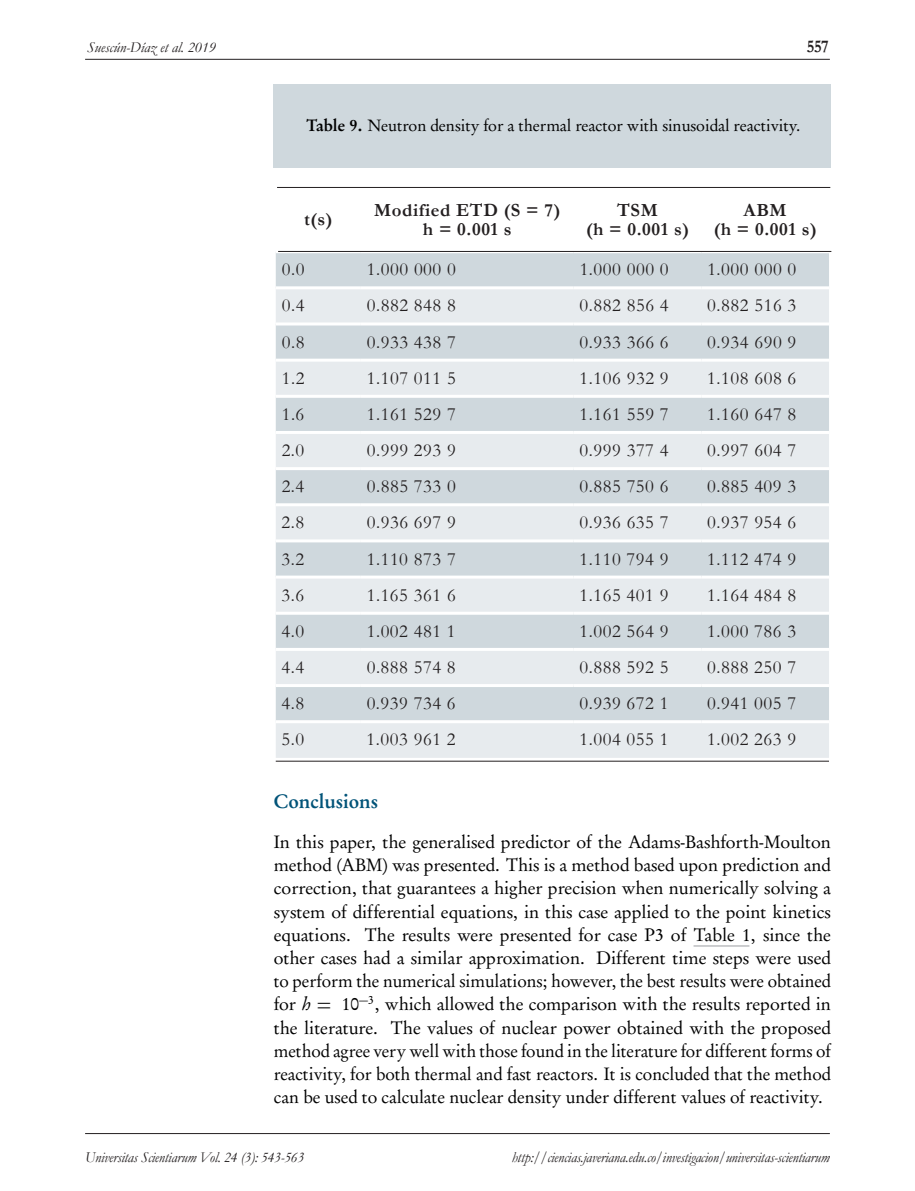
<style>
.page{position:relative;width:915px;height:1191px;background:#fff}
.page>*{position:absolute;margin:0;border:0;box-sizing:border-box;transform-origin:0 0}
.t1{font:500 19.5px "Garamond No 8";color:#005378}
.t2{font:18.6px "Garamond";letter-spacing:.03em;color:#231f20}
.t3{font:700 18.6px/19.5px "Garamond";letter-spacing:.03em;color:#231f20;text-align:center}
.t4{font:18px/23.2px "Garamond No 8";color:#000;text-align:justify}
.t5{font:700 18px "Garamond";color:#231f20;scale:.9 1}
.t6{font:16.5px "Garamond No 8";color:#000}
.t7{font:italic 15px "Garamond";letter-spacing:-.01em;color:#231f20;scale:.95 1}
.t8{font:italic 15px "Garamond";letter-spacing:-.01em;color:#231f20}
.s1{font-weight:500}
.s2{font-style:italic}
.s3{font-family:"Math Design GM Regular OT1 10"}
</style>
<div class="page">
<hr style="left:85px;top:59px;width:744px;height:1px;background:#231f20">
<hr style="left:85px;top:1133px;width:744px;height:1px;background:#231f20">
<div style="left:274px;top:84px;width:556px;height:84px;background:#cfd8dd"></div>
<div style="left:276px;top:253px;width:552px;height:33px;background:#cfd8dd"></div>
<svg style="left:276px;top:289px;width:552px;height:469px;background:#dce2e6"></svg>
<hr style="left:276px;top:322px;width:85px;height:3px;background:#fff">
<hr style="left:361px;top:322px;width:212px;height:3px;background:#fff">
<hr style="left:573px;top:322px;width:128px;height:3px;background:#fff">
<hr style="left:701px;top:322px;width:127px;height:3px;background:#fff">
<hr style="left:276px;top:359px;width:85px;height:3px;background:#fff">
<hr style="left:361px;top:359px;width:212px;height:3px;background:#fff">
<hr style="left:573px;top:359px;width:128px;height:3px;background:#fff">
<hr style="left:701px;top:359px;width:127px;height:3px;background:#fff">
<hr style="left:276px;top:395px;width:85px;height:3px;background:#fff">
<hr style="left:361px;top:395px;width:212px;height:3px;background:#fff">
<hr style="left:573px;top:395px;width:128px;height:3px;background:#fff">
<hr style="left:701px;top:395px;width:127px;height:3px;background:#fff">
<hr style="left:276px;top:431px;width:85px;height:3px;background:#fff">
<hr style="left:361px;top:431px;width:212px;height:3px;background:#fff">
<hr style="left:573px;top:431px;width:128px;height:3px;background:#fff">
<hr style="left:701px;top:431px;width:127px;height:3px;background:#fff">
<hr style="left:276px;top:467px;width:85px;height:3px;background:#fff">
<hr style="left:361px;top:467px;width:212px;height:3px;background:#fff">
<hr style="left:573px;top:467px;width:128px;height:3px;background:#fff">
<hr style="left:701px;top:467px;width:127px;height:3px;background:#fff">
<hr style="left:276px;top:503px;width:85px;height:3px;background:#fff">
<hr style="left:361px;top:503px;width:212px;height:3px;background:#fff">
<hr style="left:573px;top:503px;width:128px;height:3px;background:#fff">
<hr style="left:701px;top:503px;width:127px;height:3px;background:#fff">
<hr style="left:276px;top:539px;width:85px;height:3px;background:#fff">
<hr style="left:361px;top:539px;width:212px;height:3px;background:#fff">
<hr style="left:573px;top:539px;width:128px;height:3px;background:#fff">
<hr style="left:701px;top:539px;width:127px;height:3px;background:#fff">
<hr style="left:276px;top:575px;width:85px;height:3px;background:#fff">
<hr style="left:361px;top:575px;width:212px;height:3px;background:#fff">
<hr style="left:573px;top:575px;width:128px;height:3px;background:#fff">
<hr style="left:701px;top:575px;width:127px;height:3px;background:#fff">
<hr style="left:276px;top:612px;width:85px;height:3px;background:#fff">
<hr style="left:361px;top:612px;width:212px;height:3px;background:#fff">
<hr style="left:573px;top:612px;width:128px;height:3px;background:#fff">
<hr style="left:701px;top:612px;width:127px;height:3px;background:#fff">
<hr style="left:276px;top:648px;width:85px;height:3px;background:#fff">
<hr style="left:361px;top:648px;width:212px;height:3px;background:#fff">
<hr style="left:573px;top:648px;width:128px;height:3px;background:#fff">
<hr style="left:701px;top:648px;width:127px;height:3px;background:#fff">
<hr style="left:276px;top:684px;width:85px;height:3px;background:#fff">
<hr style="left:361px;top:684px;width:212px;height:3px;background:#fff">
<hr style="left:573px;top:684px;width:128px;height:3px;background:#fff">
<hr style="left:701px;top:684px;width:127px;height:3px;background:#fff">
<hr style="left:276px;top:720px;width:85px;height:3px;background:#fff">
<hr style="left:361px;top:720px;width:212px;height:3px;background:#fff">
<hr style="left:573px;top:720px;width:128px;height:3px;background:#fff">
<hr style="left:701px;top:720px;width:127px;height:3px;background:#fff">
<hr style="left:277px;top:187px;width:553px;height:1px;background:#231f20">
<hr style="left:278px;top:251px;width:553px;height:1px;background:#231f20">
<hr style="left:276px;top:761px;width:552px;height:1px;background:#231f20">
<hr style="left:693px;top:945px;width:56px;height:1px;background:#bcbdc0">
<p class="t8" style="left:87px;top:37px;width:130px">Suescún-Díaz et al. 2019</p>
<p class="t5" style="left:806px;top:34px;width:26px">557</p>
<p class="t6" style="left:306px;top:118px;width:495px"><span class="s1">Table 9.</span> Neutron density for a thermal reactor with sinusoidal reactivity.</p>
<p class="t3" style="left:304px;top:210px;width:30px">t(s)</p>
<p class="t3" style="left:374px;top:200px;width:187px">Modified ETD (S = 7) h = 0.001 s</p>
<p class="t3" style="left:586px;top:200px;width:104px">TSM<br>(h = 0.001 s)</p>
<p class="t3" style="left:713px;top:200px;width:104px">ABM<br>(h = 0.001 s)</p>
<p class="t2" style="left:282px;top:257px;width:24px">0.0</p>
<p class="t2" style="left:367px;top:257px;width:90px">1.000 000 0</p>
<p class="t2" style="left:579px;top:257px;width:90px">1.000 000 0</p>
<p class="t2" style="left:707px;top:257px;width:90px">1.000 000 0</p>
<p class="t2" style="left:282px;top:293px;width:24px">0.4</p>
<p class="t2" style="left:367px;top:293px;width:90px">0.882 848 8</p>
<p class="t2" style="left:579px;top:293px;width:90px">0.882 856 4</p>
<p class="t2" style="left:707px;top:293px;width:90px">0.882 516 3</p>
<p class="t2" style="left:281px;top:329px;width:24px">0.8</p>
<p class="t2" style="left:367px;top:329px;width:90px">0.933 438 7</p>
<p class="t2" style="left:579px;top:329px;width:90px">0.933 366 6</p>
<p class="t2" style="left:707px;top:329px;width:90px">0.934 690 9</p>
<p class="t2" style="left:281px;top:365px;width:24px">1.2</p>
<p class="t2" style="left:367px;top:365px;width:90px">1.107 011 5</p>
<p class="t2" style="left:579px;top:365px;width:90px">1.106 932 9</p>
<p class="t2" style="left:707px;top:365px;width:90px">1.108 608 6</p>
<p class="t2" style="left:281px;top:401px;width:24px">1.6</p>
<p class="t2" style="left:366px;top:401px;width:90px">1.161 529 7</p>
<p class="t2" style="left:579px;top:401px;width:90px">1.161 559 7</p>
<p class="t2" style="left:707px;top:401px;width:90px">1.160 647 8</p>
<p class="t2" style="left:281px;top:438px;width:24px">2.0</p>
<p class="t2" style="left:366px;top:438px;width:90px">0.999 293 9</p>
<p class="t2" style="left:579px;top:438px;width:90px">0.999 377 4</p>
<p class="t2" style="left:707px;top:438px;width:90px">0.997 604 7</p>
<p class="t2" style="left:281px;top:474px;width:24px">2.4</p>
<p class="t2" style="left:366px;top:474px;width:90px">0.885 733 0</p>
<p class="t2" style="left:579px;top:474px;width:90px">0.885 750 6</p>
<p class="t2" style="left:707px;top:474px;width:90px">0.885 409 3</p>
<p class="t2" style="left:281px;top:510px;width:24px">2.8</p>
<p class="t2" style="left:366px;top:510px;width:90px">0.936 697 9</p>
<p class="t2" style="left:579px;top:510px;width:90px">0.936 635 7</p>
<p class="t2" style="left:707px;top:510px;width:90px">0.937 954 6</p>
<p class="t2" style="left:281px;top:546px;width:24px">3.2</p>
<p class="t2" style="left:366px;top:546px;width:90px">1.110 873 7</p>
<p class="t2" style="left:579px;top:546px;width:90px">1.110 794 9</p>
<p class="t2" style="left:707px;top:546px;width:90px">1.112 474 9</p>
<p class="t2" style="left:281px;top:582px;width:24px">3.6</p>
<p class="t2" style="left:366px;top:582px;width:90px">1.165 361 6</p>
<p class="t2" style="left:579px;top:582px;width:90px">1.165 401 9</p>
<p class="t2" style="left:707px;top:582px;width:90px">1.164 484 8</p>
<p class="t2" style="left:281px;top:618px;width:24px">4.0</p>
<p class="t2" style="left:366px;top:618px;width:90px">1.002 481 1</p>
<p class="t2" style="left:579px;top:618px;width:90px">1.002 564 9</p>
<p class="t2" style="left:707px;top:618px;width:90px">1.000 786 3</p>
<p class="t2" style="left:281px;top:654px;width:24px">4.4</p>
<p class="t2" style="left:366px;top:654px;width:90px">0.888 574 8</p>
<p class="t2" style="left:579px;top:654px;width:90px">0.888 592 5</p>
<p class="t2" style="left:706px;top:654px;width:90px">0.888 250 7</p>
<p class="t2" style="left:281px;top:690px;width:24px">4.8</p>
<p class="t2" style="left:366px;top:690px;width:90px">0.939 734 6</p>
<p class="t2" style="left:579px;top:690px;width:90px">0.939 672 1</p>
<p class="t2" style="left:706px;top:690px;width:90px">0.941 005 7</p>
<p class="t2" style="left:281px;top:727px;width:24px">5.0</p>
<p class="t2" style="left:366px;top:727px;width:90px">1.003 961 2</p>
<p class="t2" style="left:579px;top:727px;width:90px">1.004 055 1</p>
<p class="t2" style="left:706px;top:727px;width:90px">1.002 263 9</p>
<p class="t1" style="left:274px;top:793px;width:105px">Conclusions</p>
<p class="t4" style="left:274px;top:832px;width:558px">In this paper, the generalised predictor of the Adams-Bashforth-Moulton method (ABM) was presented. This is a method based upon prediction and correction, that guarantees a higher precision when numerically solving a system of differential equations, in this case applied to the point kinetics equations. The results were presented for case P3 of Table 1, since the other cases had a similar approximation. Different time steps were used to perform the numerical simulations; however, the best results were obtained for <span class="s2">h</span> <span class="s3">=</span> 10−<sup>3</sup>, which allowed the comparison with the results reported in the literature. The values of nuclear power obtained with the proposed method agree very well with those found in the literature for different forms of reactivity, for both thermal and fast reactors. It is concluded that the method can be used to calculate nuclear density under different values of reactivity.</p>
<p class="t7" style="left:85px;top:1146px;width:232px">Universitas Scientiarum Vol. 24 (3): 543-563</p>
<p class="t7" style="left:511px;top:1146px;width:336px">http://ciencias.javeriana.edu.co/investigacion/universitas-scientiarum</p>
</div>
